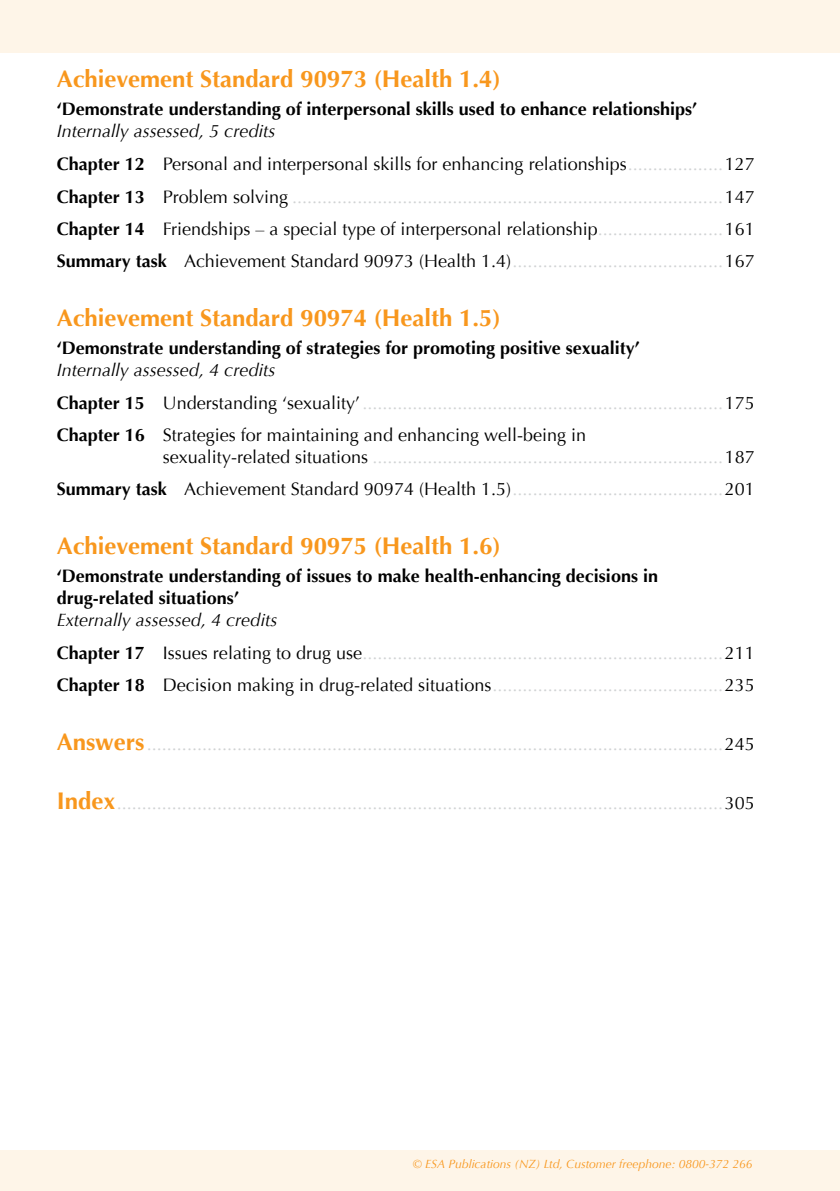
<style>
.page{position:relative;width:840px;height:1191px;background:#fff}
.page>*{position:absolute;margin:0;border:0;box-sizing:border-box;transform-origin:0 0}
.t1{font:700 24px "Optima";color:#f8971d}
.t2{font:18px/32.4px "Optima";color:#d1d3d4}
.t3{font:700 18px/22px "Optima";color:#000}
.t4{font:18px/32.8px "Optima";color:#000}
.t5{font:italic 12px "Optima";color:#f8971d}
.s1{font-style:italic;color:#000}
.s2{font-weight:700;color:#000}
.s3{color:#000}
.s4{font-style:italic}
.s5{font-weight:700}
.s6{color:#d1d3d4}
.s7{font-weight:700;font-size:24px;color:#f8971d}
</style>
<div class="page">
<div style="left:0;top:0;width:839px;height:52px;background:#fef5e8"></div>
<div style="left:0;top:1150px;width:839px;height:41px;background:#fef5e8"></div>
<h1 class="t1" style="left:57px;top:65px;width:445px">Achievement Standard 90973 (Health 1.4)</h1>
<p class="t3" style="left:57px;top:98px;width:641px">‘Demonstrate understanding of interpersonal skills used to enhance relationships’</p>
<p class="t2" style="left:57px;top:115px;width:699px"><span class="s1">Internally assessed, 5 credits<br></span><span class="s2">Chapter 12</span> <span class="s3">Personal and interpersonal skills for enhancing relationships</span>...................<span class="s3">127<br></span><span class="s2">Chapter 13</span> <span class="s3">Problem solving</span> ......................................................................................<span class="s3">147<br></span><span class="s2">Chapter 14</span> <span class="s3">Friendships – a special type of interpersonal relationship</span>.........................<span class="s3">161<br></span><span class="s2">Summary task</span> <span class="s3">Achievement Standard 90973 (Health 1.4)</span>..........................................<span class="s3">167</span></p>
<h1 class="t1" style="left:57px;top:304px;width:445px">Achievement Standard 90974 (Health 1.5)</h1>
<p class="t3" style="left:57px;top:337px;width:584px">‘Demonstrate understanding of strategies for promoting positive sexuality’</p>
<p class="t4" style="left:57px;top:353px;width:699px"><span class="s4">Internally assessed, 4 credits<br></span><span class="s5">Chapter 15</span> Understanding ‘sexuality’<span class="s6">........................................................................</span>175<br><span class="s5">Chapter 16</span> Strategies for maintaining and enhancing well-being in</p>
<p class="t2" style="left:57px;top:441px;width:699px;text-align:right"><span class="s3">sexuality-related situations</span> ......................................................................<span class="s3">187<br></span><span class="s2">Summary task</span> <span class="s3">Achievement Standard 90974 (Health 1.5)</span>..........................................<span class="s3">201</span></p>
<h1 class="t1" style="left:57px;top:532px;width:445px">Achievement Standard 90975 (Health 1.6)</h1>
<p class="t3" style="left:57px;top:565px;width:602px">‘Demonstrate understanding of issues to make health-enhancing decisions in drug-related situations’</p>
<p class="t2" style="left:57px;top:603px;width:699px"><span class="s1">Externally assessed, 4 credits<br></span><span class="s2">Chapter 17</span> <span class="s3">Issues relating to drug use</span>........................................................................<span class="s3">211<br></span><span class="s2">Chapter 18</span> <span class="s3">Decision making in drug-related situations</span>..............................................<span class="s3">235</span></p>
<p class="t2" style="left:57px;top:728px;width:699px"><span class="s7">Answers</span>...................................................................................................................<span class="s3">245</span></p>
<p class="t2" style="left:57px;top:787px;width:699px"><span class="s7">Index</span>.........................................................................................................................<span class="s3">305</span></p>
<p class="t5" style="left:412px;top:1157px;width:341px">© ESA Publications (NZ) Ltd, Customer freephone: 0800-372 266</p>
</div>
